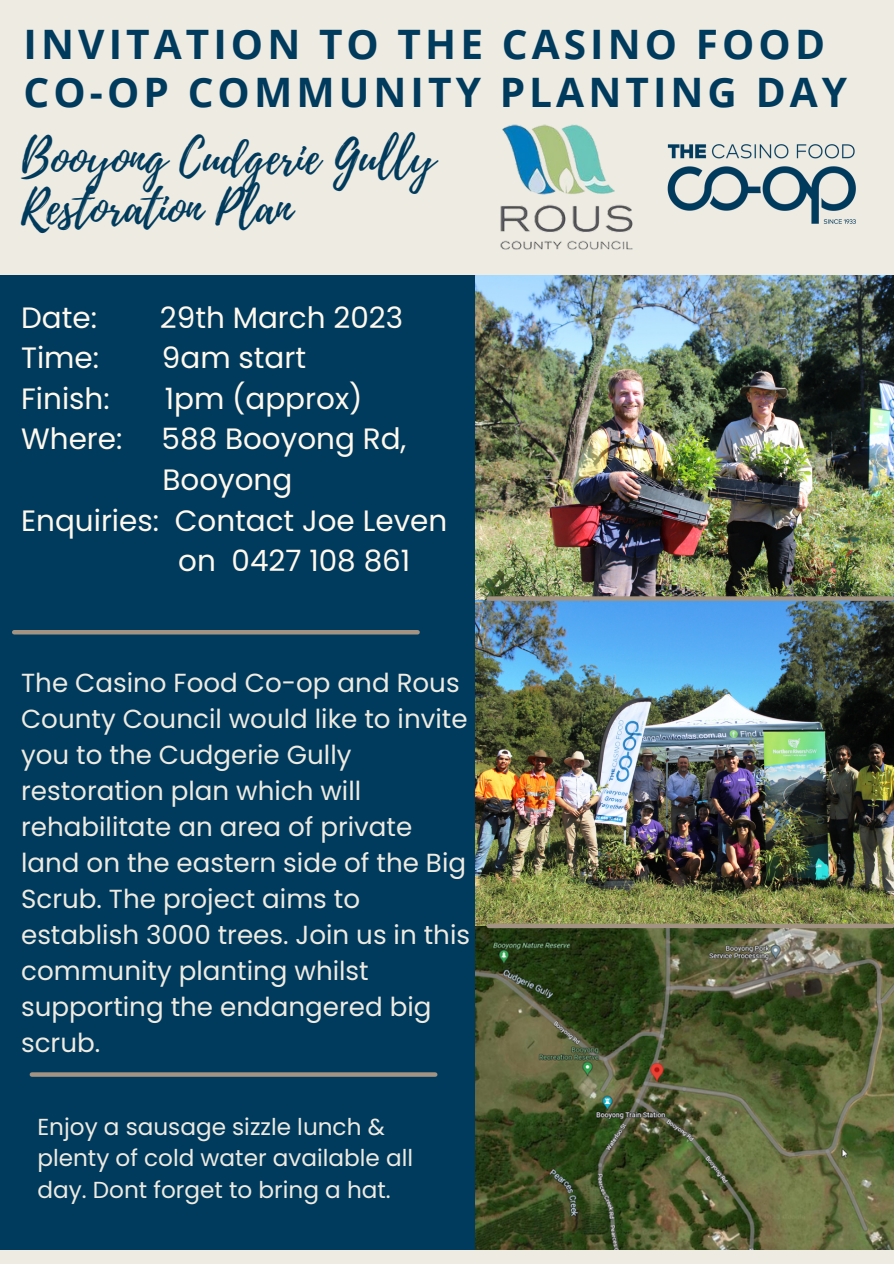
<style>
.page{position:relative;width:894px;height:1264px;background:#fff}
.page>*{position:absolute;margin:0;border:0;box-sizing:border-box;transform-origin:0 0}
.t1{font:46.8px/49.5px "Playlist Script";color:#003a5c}
.t2{font:700 40.65px/47.2px "Open Sans";letter-spacing:.1em;color:#003a5c}
.t3{font:29.4px "Poppins";color:#fff9ed}
.t4{font:26.1px/36px "Poppins";color:#edebe2}
.t5{font:23.1px/31.5px "Poppins";color:#edebe2}
</style>
<div class="page">
<div style="left:0;top:0;width:893px;height:1263px;background:#edebe2"></div>
<div style="left:0;top:275px;width:475px;height:988px;background:#003a5c"></div>
<img style="left:475px;top:275px;width:418px;height:975px">
<div style="left:0;top:1250px;width:893px;height:13px;background:#edebe2"></div>
<hr style="left:14px;top:630px;width:403px;height:4px;background:#a29382">
<svg style="left:32px;top:1072px;width:403px;height:4px;background:#958c7f"></svg>
<div style="left:488px;top:923px;width:403px;height:5px;background:#a29382"></div>
<div style="left:488px;top:596px;width:403px;height:5px;background:#a29382"></div>
<img style="left:475px;top:124px;width:184px;height:160px">
<img style="left:667px;top:144px;width:189px;height:80px">
<h2 class="t2" style="left:24px;top:20px;width:825px">INVITATION TO THE CASINO FOOD<br>CO-OP COMMUNITY PLANTING DAY</h2>
<h1 class="t1" style="left:21px;top:134px;width:415px">Booyong Cudgerie Gully<br>Restoration Plan</h1>
<p class="t3" style="left:21px;top:297px;width:77px">Date:</p>
<p class="t3" style="left:160px;top:297px;width:245px">29th March 2023</p>
<p class="t3" style="left:21px;top:337px;width:79px">Time:</p>
<p class="t3" style="left:162px;top:337px;width:146px">9am start</p>
<p class="t3" style="left:21px;top:378px;width:90px">Finish:</p>
<p class="t3" style="left:165px;top:378px;width:199px">1pm (approx)</p>
<p class="t3" style="left:21px;top:418px;width:103px">Where:</p>
<p class="t3" style="left:162px;top:418px;width:246px">588 Booyong Rd,</p>
<p class="t3" style="left:162px;top:459px;width:131px">Booyong</p>
<p class="t3" style="left:21px;top:499px;width:427px">Enquiries: Contact Joe Leven</p>
<p class="t3" style="left:178px;top:540px;width:233px">on 0427 108 861</p>
<p class="t4" style="left:21px;top:664px;width:450px">The Casino Food Co-op and Rous<br>County Council would like to invite you to the Cudgerie Gully restoration plan which will rehabilitate an area of private land on the eastern side of the Big<br>Scrub. The project aims to establish 3000 trees. Join us in this community planting whilst supporting the endangered big scrub.</p>
<p class="t5" style="left:37px;top:1111px;width:377px">Enjoy a sausage sizzle lunch &amp; plenty of cold water available all day. Dont forget to bring a hat.</p>
</div>
